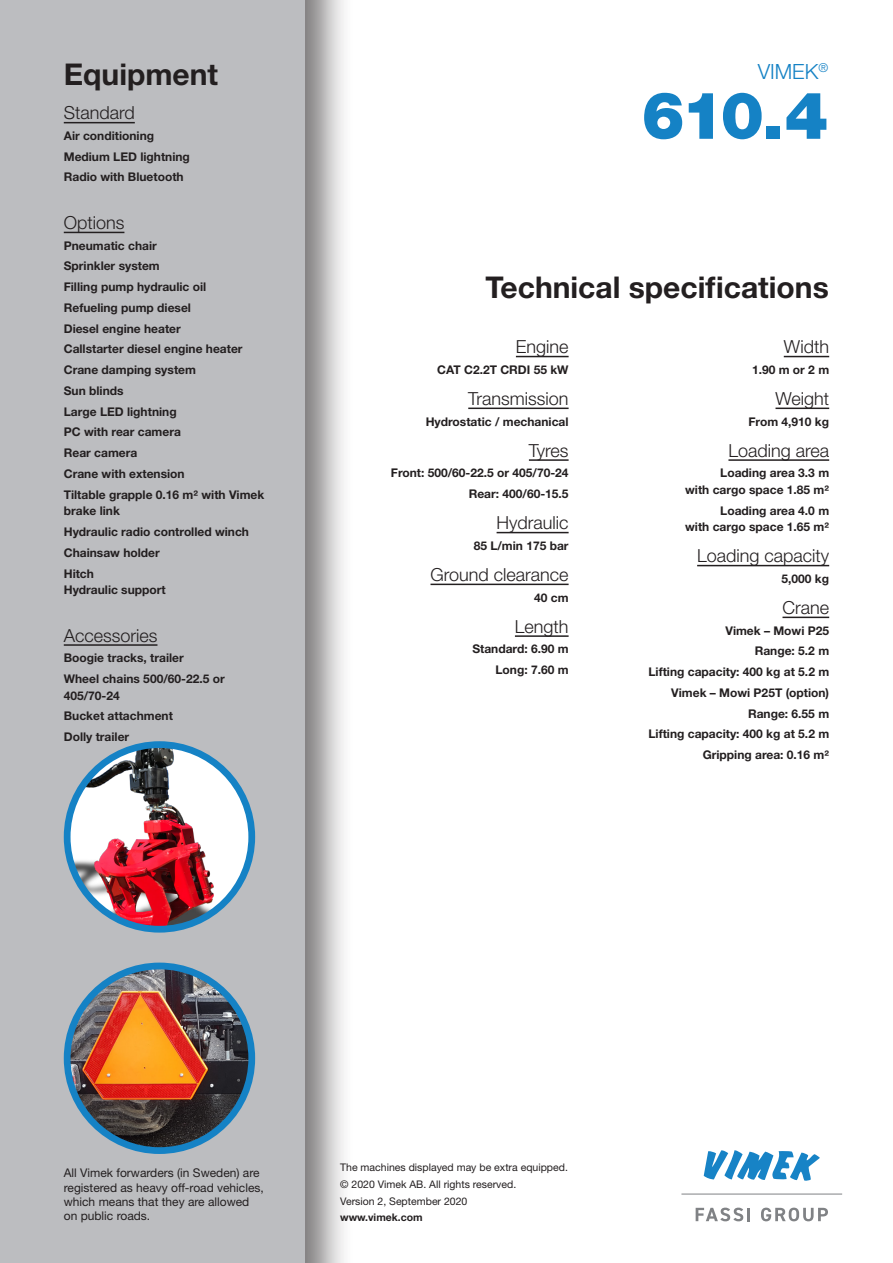
<style>
.page{position:relative;width:893px;height:1263px;background:#fff}
.page>*{position:absolute;margin:0;border:0;box-sizing:border-box;transform-origin:0 0}
.t1{font:900 65.25px "Helvetica Neue LT Std";color:#1582c5}
.Rubrik_bak{font:700 30px "Helvetica Neue LT Std";color:#231f20}
.t2{font:300 21px "Helvetica Neue LT Std";color:#1582c5}
.Rubbe_specs_12_pt{font:300 18px "Helvetica Neue LT Std";color:#231f20}
.Undertext_front{font:700 12px/16.5px "Helvetica Neue LT Std";color:#231f20}
.Mellis_Roman{font:12px/14.4px "Helvetica Neue LT Std";color:#231f20}
.t3{font:10.5px/16.8px "Helvetica Neue LT Std";color:#231f20}
.t4{font:700 10.5px "Helvetica Neue LT Std";color:#231f20}
</style>
<div class="page">
<div style="left:0;top:0;width:355px;height:1263px;background:#231f20;opacity:.6"></div>
<div style="left:0;top:0;width:305px;height:1263px;background:#bcbdc0"></div>
<svg style="left:704px;top:1150px;width:116px;height:31px"></svg>
<hr style="left:681px;top:1194px;width:161px;height:1px;background:#808285">
<svg style="left:696px;top:1207px;width:54px;height:14px"></svg>
<svg style="left:761px;top:1207px;width:67px;height:14px"></svg>
<hr style="left:516px;top:356px;width:53px;height:1px;background:#231f20">
<hr style="left:468px;top:408px;width:101px;height:1px;background:#231f20">
<hr style="left:529px;top:459px;width:40px;height:2px;background:#231f20">
<hr style="left:497px;top:532px;width:72px;height:1px;background:#231f20">
<hr style="left:430px;top:584px;width:139px;height:1px;background:#231f20">
<hr style="left:515px;top:635px;width:54px;height:2px;background:#231f20">
<hr style="left:784px;top:356px;width:45px;height:1px;background:#231f20">
<hr style="left:775px;top:408px;width:54px;height:1px;background:#231f20">
<hr style="left:728px;top:459px;width:101px;height:2px;background:#231f20">
<hr style="left:697px;top:565px;width:132px;height:1px;background:#231f20">
<hr style="left:782px;top:617px;width:47px;height:1px;background:#231f20">
<hr style="left:64px;top:122px;width:71px;height:1px;background:#231f20">
<hr style="left:64px;top:232px;width:60px;height:1px;background:#231f20">
<hr style="left:64px;top:644px;width:93px;height:2px;background:#231f20">
<img style="left:67px;top:745px;width:185px;height:184px;border-radius:92px">
<div style="left:64px;top:741px;width:191px;height:191px;border:7px solid #1582c5;border-radius:50%"></div>
<img style="left:67px;top:966px;width:185px;height:184px;border-radius:92px">
<div style="left:64px;top:962px;width:191px;height:192px;border:7px solid #1582c5;border-radius:50%"></div>
<p class="Rubrik_bak" style="left:64px;top:56px;width:156px">Equipment</p>
<p class="Rubbe_specs_12_pt" style="left:64px;top:102px;width:73px">Standard</p>
<p class="Undertext_front" style="left:64px;top:127px;width:92px">Air conditioning</p>
<p class="Undertext_front" style="left:64px;top:148px;width:128px">Medium LED lightning</p>
<p class="Undertext_front" style="left:64px;top:169px;width:121px">Radio with Bluetooth</p>
<p class="Rubbe_specs_12_pt" style="left:64px;top:212px;width:62px">Options</p>
<p class="Undertext_front" style="left:64px;top:237px;width:95px">Pneumatic chair</p>
<p class="Undertext_front" style="left:64px;top:258px;width:97px">Sprinkler system</p>
<p class="Undertext_front" style="left:64px;top:278px;width:144px">Filling pump hydraulic oil</p>
<p class="Undertext_front" style="left:64px;top:299px;width:129px">Refueling pump diesel</p>
<p class="Undertext_front" style="left:64px;top:320px;width:119px">Diesel engine heater</p>
<p class="Undertext_front" style="left:64px;top:341px;width:180px">Callstarter diesel engine heater</p>
<p class="Undertext_front" style="left:64px;top:361px;width:134px">Crane damping system</p>
<p class="Undertext_front" style="left:64px;top:382px;width:61px">Sun blinds</p>
<p class="Undertext_front" style="left:64px;top:403px;width:114px">Large LED lightning</p>
<p class="Undertext_front" style="left:64px;top:424px;width:119px">PC with rear camera</p>
<p class="Undertext_front" style="left:64px;top:444px;width:75px">Rear camera</p>
<p class="Undertext_front" style="left:64px;top:465px;width:122px">Crane with extension</p>
<p class="Undertext_front" style="left:64px;top:486px;width:202px">Tiltable grapple 0.16 m² with Vimek brake link</p>
<p class="Undertext_front" style="left:64px;top:523px;width:187px">Hydraulic radio controlled winch</p>
<p class="Undertext_front" style="left:64px;top:544px;width:97px">Chainsaw holder</p>
<p class="Undertext_front" style="left:64px;top:565px;width:103px">Hitch<br>Hydraulic support</p>
<p class="Rubbe_specs_12_pt" style="left:64px;top:624px;width:95px">Accessories</p>
<p class="Undertext_front" style="left:64px;top:649px;width:121px">Boogie tracks, trailer</p>
<p class="Undertext_front" style="left:64px;top:670px;width:162px">Wheel chains 500/60-22.5 or<br>405/70-24</p>
<p class="Undertext_front" style="left:64px;top:707px;width:111px">Bucket attachment</p>
<p class="Undertext_front" style="left:64px;top:728px;width:67px">Dolly trailer</p>
<p class="t2" style="left:758px;top:58px;width:72px">VIMEK<sup>®</sup></p>
<p class="t1" style="left:641px;top:77px;width:188px">610.4</p>
<p class="Rubrik_bak" style="left:486px;top:269px;width:345px">Technical specifications</p>
<p class="Rubbe_specs_12_pt" style="left:516px;top:336px;width:54px">Engine</p>
<p class="Undertext_front" style="left:437px;top:361px;width:133px">CAT C2.2T CRDI 55 kW</p>
<p class="Rubbe_specs_12_pt" style="left:468px;top:387px;width:102px">Transmission</p>
<p class="Undertext_front" style="left:426px;top:413px;width:144px">Hydrostatic / mechanical</p>
<p class="Rubbe_specs_12_pt" style="left:529px;top:439px;width:41px">Tyres</p>
<p class="Undertext_front" style="left:391px;top:464px;width:179px">Front: 500/60-22.5 or 405/70-24</p>
<p class="Undertext_front" style="left:469px;top:485px;width:101px">Rear: 400/60-15.5</p>
<p class="Rubbe_specs_12_pt" style="left:497px;top:512px;width:74px">Hydraulic</p>
<p class="Undertext_front" style="left:474px;top:537px;width:96px">85 L/min 175 bar</p>
<p class="Rubbe_specs_12_pt" style="left:430px;top:563px;width:140px">Ground clearance</p>
<p class="Undertext_front" style="left:534px;top:589px;width:36px">40 cm</p>
<p class="Rubbe_specs_12_pt" style="left:515px;top:615px;width:55px">Length</p>
<p class="Undertext_front" style="left:472px;top:641px;width:98px">Standard: 6.90 m</p>
<p class="Undertext_front" style="left:495px;top:661px;width:75px">Long: 7.60 m</p>
<p class="Rubbe_specs_12_pt" style="left:784px;top:336px;width:47px">Width</p>
<p class="Undertext_front" style="left:752px;top:361px;width:79px">1.90 m or 2 m</p>
<p class="Rubbe_specs_12_pt" style="left:775px;top:387px;width:55px">Weight</p>
<p class="Undertext_front" style="left:748px;top:413px;width:82px">From 4,910 kg</p>
<p class="Rubbe_specs_12_pt" style="left:728px;top:439px;width:102px">Loading area</p>
<p class="Undertext_front" style="left:685px;top:464px;width:146px;text-align:right">Loading area 3.3 m<br>with cargo space 1.85 m²</p>
<p class="Undertext_front" style="left:685px;top:502px;width:146px;text-align:right">Loading area 4.0 m<br>with cargo space 1.65 m²</p>
<p class="Rubbe_specs_12_pt" style="left:697px;top:545px;width:134px">Loading capacity</p>
<p class="Undertext_front" style="left:782px;top:570px;width:49px">5,000 kg</p>
<p class="Rubbe_specs_12_pt" style="left:782px;top:596px;width:48px">Crane</p>
<p class="Undertext_front" style="left:725px;top:622px;width:105px">Vimek – Mowi P25</p>
<p class="Undertext_front" style="left:755px;top:642px;width:76px">Range: 5.2 m</p>
<p class="Undertext_front" style="left:648px;top:663px;width:182px">Lifting capacity: 400 kg at 5.2 m</p>
<p class="Undertext_front" style="left:671px;top:684px;width:159px">Vimek – Mowi P25T (option)</p>
<p class="Undertext_front" style="left:748px;top:705px;width:83px">Range: 6.55 m</p>
<p class="Undertext_front" style="left:648px;top:726px;width:182px">Lifting capacity: 400 kg at 5.2 m</p>
<p class="Undertext_front" style="left:703px;top:746px;width:128px">Gripping area: 0.16 m²</p>
<p class="Mellis_Roman" style="left:64px;top:1165px;width:202px">All Vimek forwarders (in Sweden) are registered as heavy off-road vehicles, which means that they are allowed on public roads.</p>
<p class="t3" style="left:340px;top:1158px;width:229px">The machines displayed may be extra equipped. © 2020 Vimek AB. All rights reserved.<br>Version 2, September 2020</p>
<p class="t4" style="left:340px;top:1211px;width:84px">www.vimek.com</p>
</div>
